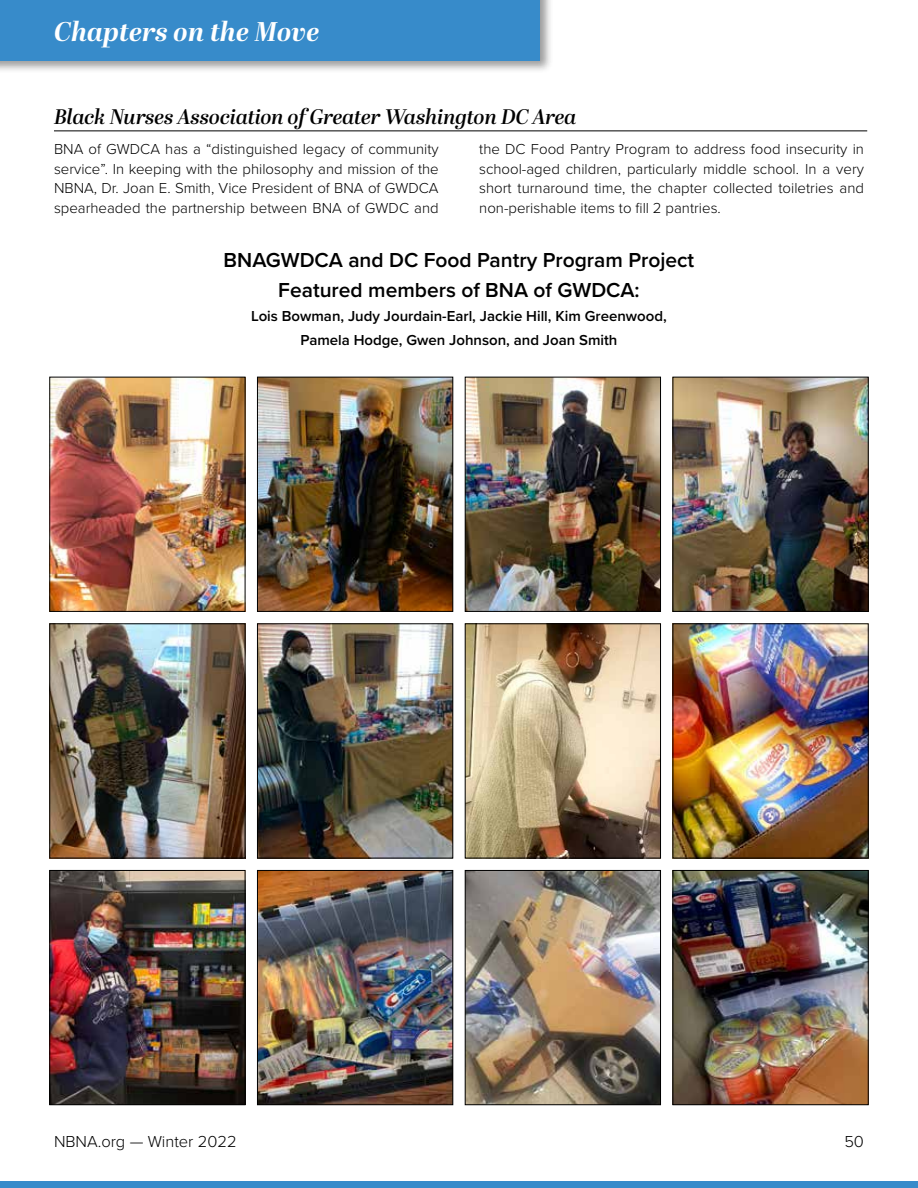
<style>
.page{position:relative;width:918px;height:1188px;background:#fff}
.page>*{position:absolute;margin:0;border:0;box-sizing:border-box;transform-origin:0 0}
.t1{font:italic 700 27px "Abril Display";letter-spacing:.01em;color:#fff}
.t2{font:600 21px/30px "Proxima Nova";color:#000;text-align:center}
.t3{font:italic 600 21px "Abril Display";letter-spacing:-.005em;color:#000}
.t4{font:300 16.5px "Proxima Nova";color:#000}
.t5{font:300 15px/19.5px "Proxima Nova";color:#000;text-align:justify}
.t6{font:600 15px/24px "Proxima Nova";color:#000;text-align:center}
</style>
<div class="page">
<div style="left:0;top:0;width:553px;height:74px;background:#000;opacity:.4"></div>
<div style="left:0;top:0;width:540px;height:61px;background:#378bca"></div>
<div style="left:0;top:1181px;width:918px;height:7px;background:#378bca"></div>
<hr style="left:54px;top:130px;width:813px;height:1px;background:#000">
<img style="left:467px;top:379px;width:192px;height:231px">
<div style="left:465px;top:377px;width:196px;height:235px;border:1px solid #000"></div>
<img style="left:467px;top:626px;width:192px;height:230px">
<div style="left:465px;top:624px;width:196px;height:234px;border:1px solid #000"></div>
<img style="left:467px;top:872px;width:192px;height:231px">
<div style="left:465px;top:870px;width:196px;height:235px;border:1px solid #000"></div>
<img style="left:52px;top:379px;width:191px;height:231px">
<img style="left:52px;top:626px;width:191px;height:230px">
<div style="left:50px;top:624px;width:195px;height:234px;border:1px solid #000"></div>
<img style="left:52px;top:872px;width:191px;height:231px">
<div style="left:50px;top:870px;width:195px;height:235px;border:1px solid #000"></div>
<img style="left:675px;top:379px;width:191px;height:231px">
<div style="left:673px;top:377px;width:195px;height:235px;border:1px solid #000"></div>
<img style="left:675px;top:626px;width:191px;height:230px">
<img style="left:675px;top:872px;width:191px;height:231px">
<div style="left:673px;top:870px;width:195px;height:235px;border:1px solid #000"></div>
<img style="left:259px;top:379px;width:192px;height:231px">
<div style="left:257px;top:377px;width:196px;height:235px;border:1px solid #000"></div>
<img style="left:259px;top:626px;width:192px;height:230px">
<div style="left:257px;top:624px;width:196px;height:234px;border:1px solid #000"></div>
<img style="left:259px;top:872px;width:192px;height:231px">
<div style="left:257px;top:870px;width:196px;height:235px;border:1px solid #000"></div>
<h1 class="t1" style="left:54px;top:12px;width:267px">Chapters on the Move</h1>
<h2 class="t3" style="left:54px;top:102px;width:524px">Black Nurses Association of Greater Washington DC Area</h2>
<p class="t5" style="left:54px;top:139px;width:386px">BNA of GWDCA has a “distinguished legacy of community service”. In keeping with the philosophy and mission of the NBNA, Dr. Joan E. Smith, Vice President of BNA of GWDCA spearheaded the partnership between BNA of GWDC and</p>
<p class="t5" style="left:479px;top:139px;width:386px">the DC Food Pantry Program to address food insecurity in school-aged children, particularly middle school. In a very short turnaround time, the chapter collected toiletries and non-perishable items to fill 2 pantries.</p>
<h2 class="t2" style="left:224px;top:245px;width:472px">BNAGWDCA and DC Food Pantry Program Project<br>Featured members of BNA of GWDCA:</h2>
<p class="t6" style="left:251px;top:304px;width:417px">Lois Bowman, Judy Jourdain-Earl, Jackie Hill, Kim Greenwood,<br>Pamela Hodge, Gwen Johnson, and Joan Smith</p>
<p class="t4" style="left:54px;top:1129px;width:184px">NBNA.org — Winter 2022</p>
<p class="t4" style="left:844px;top:1129px;width:21px">50</p>
</div>
